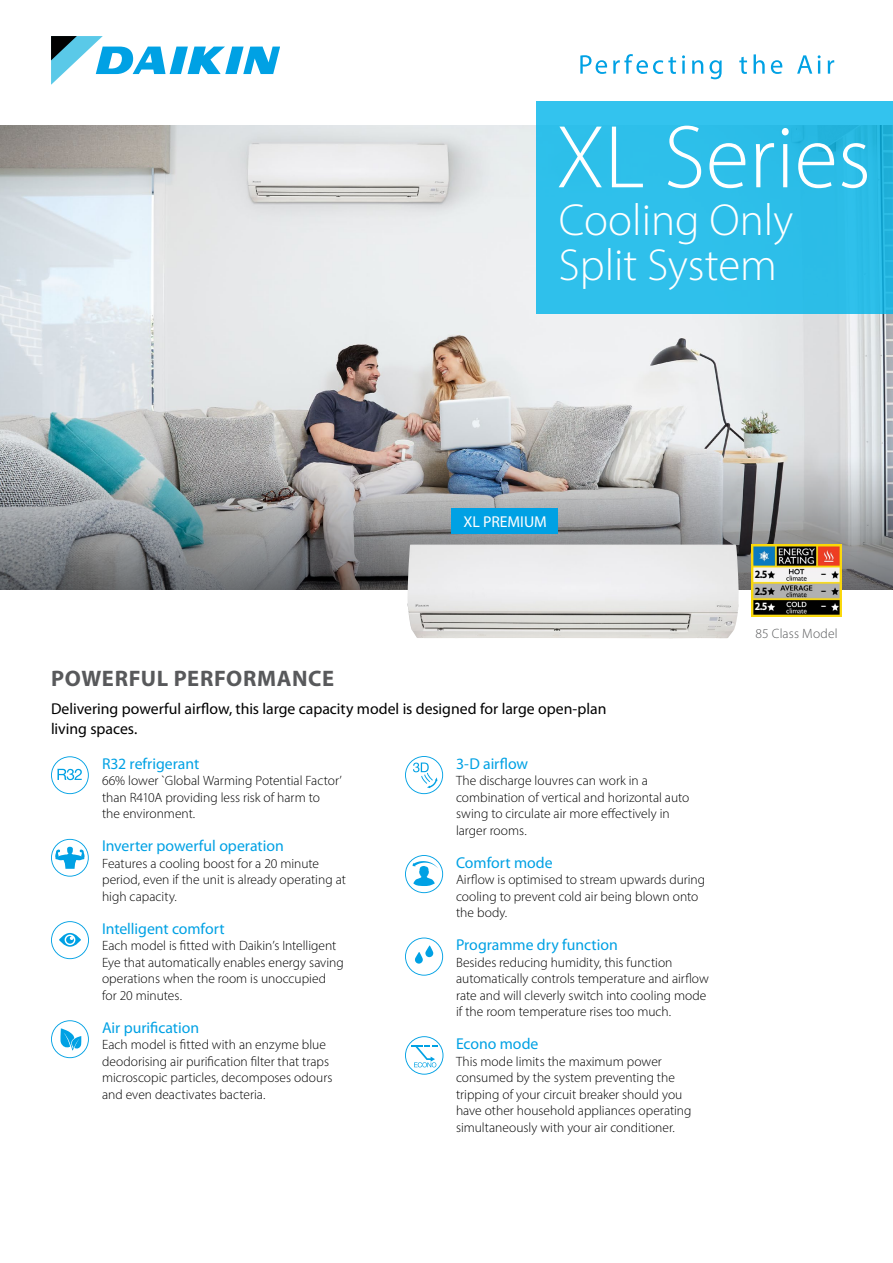
<style>
.page{position:relative;width:893px;height:1263px;background:#fff}
.page>*{position:absolute;margin:0;border:0;box-sizing:border-box;transform-origin:0 0}
.t1{font:300 90px "Myriad Pro";color:#fff}
.t2{font:300 45px/45px "Myriad Pro";color:#fff}
.t3{font:700 22.5px "Myriad Pro";letter-spacing:.03em;color:#58595b}
.t4{font:15.75px "Myriad Pro";color:#00a1e4}
.t5{font:15.75px/19.5px "Myriad Pro";color:#000}
.t6{font:15.75px "Myriad Pro";letter-spacing:-.005em;color:#fff}
.t7{font:300 13.5px/16.5px "Myriad Pro";color:#000}
.t8{font:300 13.5px "Myriad Pro";letter-spacing:.01em;color:#58595b}
.t9{font:700 11.25px/16.8px "Myriad Pro";color:#000;scale:.9 1}
.t10{font:700 11.25px "Myriad Pro";color:#fff;scale:.9 1}
</style>
<div class="page">
<img style="left:0;top:125px;width:893px;height:330px">
<img style="left:0;top:455px;width:893px;height:135px">
<svg style="left:51px;top:36px;width:229px;height:49px"></svg>
<svg style="left:580px;top:55px;width:27px;height:19px"></svg>
<svg style="left:613px;top:54px;width:63px;height:20px"></svg>
<svg style="left:682px;top:55px;width:3px;height:19px"></svg>
<svg style="left:692px;top:60px;width:11px;height:14px"></svg>
<svg style="left:709px;top:60px;width:13px;height:19px"></svg>
<svg style="left:739px;top:57px;width:8px;height:17px"></svg>
<svg style="left:754px;top:54px;width:11px;height:20px"></svg>
<svg style="left:771px;top:60px;width:11px;height:14px"></svg>
<svg style="left:797px;top:55px;width:15px;height:19px"></svg>
<svg style="left:818px;top:55px;width:3px;height:19px"></svg>
<svg style="left:828px;top:60px;width:6px;height:14px"></svg>
<svg style="left:51px;top:756px;width:38px;height:38px"></svg>
<svg style="left:51px;top:839px;width:38px;height:38px"></svg>
<svg style="left:51px;top:921px;width:38px;height:38px"></svg>
<svg style="left:51px;top:1020px;width:38px;height:38px"></svg>
<svg style="left:405px;top:756px;width:38px;height:38px"></svg>
<svg style="left:405px;top:855px;width:38px;height:38px"></svg>
<svg style="left:405px;top:937px;width:38px;height:39px"></svg>
<svg style="left:405px;top:1036px;width:38px;height:39px"></svg>
<img style="left:407px;top:545px;width:332px;height:93px">
<img style="left:751px;top:544px;width:91px;height:73px">
<div style="left:452px;top:508px;width:106px;height:26px;background:#00a1e4"></div>
<div style="left:536px;top:101px;width:357px;height:213px;background:#2ebfea"></div>
<h1 class="t1" style="left:556px;top:103px;width:317px">XL Series</h1>
<h2 class="t2" style="left:559px;top:197px;width:236px">Cooling Only<br>Split System</h2>
<p class="t6" style="left:464px;top:512px;width:85px">XL PREMIUM</p>
<p class="t9" style="left:755px;top:566px;width:15px">2.5<br>2.5</p>
<p class="t10" style="left:755px;top:599px;width:15px">2.5</p>
<p class="t9" style="left:821px;top:566px;width:7px">– –</p>
<p class="t10" style="left:821px;top:599px;width:7px">–</p>
<p class="t8" style="left:755px;top:625px;width:84px">85 Class Model</p>
<h3 class="t3" style="left:51px;top:664px;width:284px">POWERFUL PERFORMANCE</h3>
<p class="t5" style="left:51px;top:699px;width:557px">Delivering powerful airflow, this large capacity model is designed for large open-plan living spaces.</p>
<p class="t4" style="left:102px;top:754px;width:99px">R32 refrigerant</p>
<p class="t7" style="left:102px;top:772px;width:241px">66% lower `Global Warming Potential Factor’ than R410A providing less risk of harm to<br>the environment.</p>
<p class="t4" style="left:102px;top:836px;width:183px">Inverter powerful operation</p>
<p class="t7" style="left:102px;top:855px;width:245px">Features a cooling boost for a 20 minute period, even if the unit is already operating at high capacity.</p>
<p class="t4" style="left:102px;top:919px;width:124px">Intelligent comfort</p>
<p class="t7" style="left:102px;top:937px;width:243px">Each model is fitted with Daikin’s Intelligent Eye that automatically enables energy saving operations when the room is unoccupied for 20 minutes.</p>
<p class="t4" style="left:102px;top:1018px;width:99px">Air purification</p>
<p class="t7" style="left:102px;top:1036px;width:232px">Each model is fitted with an enzyme blue deodorising air purification filter that traps microscopic particles, decomposes odours and even deactivates bacteria.</p>
<p class="t4" style="left:456px;top:754px;width:74px">3-D airflow</p>
<p class="t7" style="left:456px;top:772px;width:235px">The discharge louvres can work in a combination of vertical and horizontal auto swing to circulate air more effectively in larger rooms.</p>
<p class="t4" style="left:456px;top:853px;width:98px">Comfort mode</p>
<p class="t7" style="left:456px;top:871px;width:251px">Airflow is optimised to stream upwards during cooling to prevent cold air being blown onto the body.</p>
<p class="t4" style="left:456px;top:935px;width:163px">Programme dry function</p>
<p class="t7" style="left:456px;top:954px;width:254px">Besides reducing humidity, this function automatically controls temperature and airflow rate and will cleverly switch into cooling mode if the room temperature rises too much.</p>
<p class="t4" style="left:456px;top:1034px;width:84px">Econo mode</p>
<p class="t7" style="left:456px;top:1053px;width:237px">This mode limits the maximum power consumed by the system preventing the tripping of your circuit breaker should you have other household appliances operating simultaneously with your air conditioner.</p>
</div>
